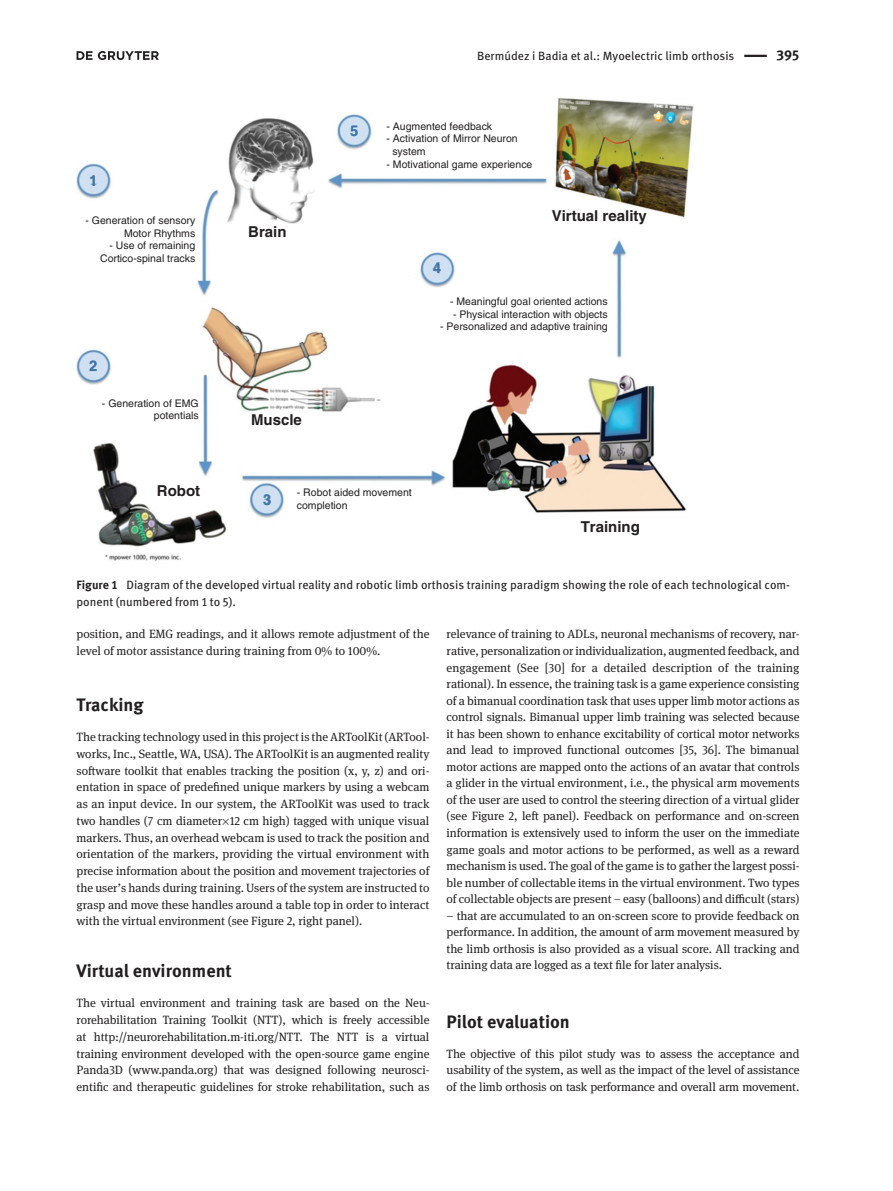
<style>
.page{position:relative;width:893px;height:1191px;background:#fff}
.page>*{position:absolute;margin:0;border:0;box-sizing:border-box;transform-origin:0 0}
.t1{font:700 18px "DG Meta Science";color:#231f20}
.t2{font:700 15px "Helvetica";color:#231f20}
.t3{font:700 15px "Helvetica";color:#3f73aa}
.t4{font:700 14.25px "DG Meta Science";color:#231f20}
.t5{font:12px/16.5px "DG Meta Serif Science";letter-spacing:-.005em;color:#231f20;text-align:justify}
.t6{font:12px/16.5px "DG Meta Science";color:#231f20}
.t7{font:10.5px/12.6px "Helvetica";color:#231f20;text-align:right}
.s1{font-weight:700}
</style>
<div class="page">
<hr style="left:744px;top:55px;width:23px;height:2px;background:#231f20">
<img style="left:77px;top:98px;width:616px;height:462px">
<svg style="left:77px;top:51px;width:82px;height:9px"></svg>
<p class="t3" style="left:89px;top:172px;width:10px">1</p>
<p class="t7" style="left:86px;top:214px;width:111px">- Generation of sensory<br>Motor Rhythms</p>
<p class="t7" style="left:100px;top:239px;width:97px">- Use of remaining<br>Cortico-spinal tracks</p>
<p class="t3" style="left:89px;top:357px;width:10px">2</p>
<p class="t7" style="left:102px;top:396px;width:98px">- Generation of EMG potentials</p>
<p class="t2" style="left:157px;top:482px;width:45px">Robot</p>
<p class="t2" style="left:248px;top:222px;width:40px">Brain</p>
<p class="t2" style="left:251px;top:410px;width:52px">Muscle</p>
<p class="t3" style="left:350px;top:122px;width:10px">5</p>
<p class="t6" style="left:477px;top:47px;width:259px">Bermúdez i Badia et al.: Myoelectric limb orthosis</p>
<p class="t4" style="left:777px;top:44px;width:24px">395</p>
<p class="t7" style="left:386px;top:120px;width:107px">- Augmented feedback</p>
<p class="t7" style="left:392px;top:132px;width:127px;text-align:left;text-indent:-6px">- Activation of Mirror Neuron system</p>
<p class="t7" style="left:386px;top:158px;width:147px">- Motivational game experience</p>
<p class="t3" style="left:433px;top:258px;width:10px">4</p>
<p class="t2" style="left:552px;top:206px;width:97px">Virtual reality</p>
<p class="t7" style="left:450px;top:295px;width:159px">- Meaningful goal oriented actions</p>
<p class="t7" style="left:453px;top:308px;width:156px">- Physical interaction with objects</p>
<p class="t7" style="left:440px;top:320px;width:169px">- Personalized and adaptive training</p>
<p class="t3" style="left:263px;top:490px;width:10px">3</p>
<p class="t7" style="left:297px;top:486px;width:116px;text-align:left">- Robot aided movement completion</p>
<p class="t2" style="left:581px;top:517px;width:61px">Training</p>
<p class="t6" style="left:77px;top:576px;width:715px"><span class="s1">Figure 1</span> Diagram of the developed virtual reality and robotic limb orthosis training paradigm showing the role of each technological com&shy;ponent (numbered from 1 to 5).</p>
<p class="t5" style="left:77px;top:626px;width:354px">position, and EMG readings, and it allows remote adjustment of the level of motor assistance during training from 0% to 100%.</p>
<p class="t5" style="left:447px;top:626px;width:354px">relevance of training to ADLs, neuronal mechanisms of recovery, nar&shy;rative, personalization or individualization, augmented feedback, and engagement (See [30] for a detailed description of the training rational). In essence, the training task is a game experience consisting of a bimanual coordination task that uses upper limb motor actions as control signals. Bimanual upper limb training was selected because it has been shown to enhance excitability of cortical motor networks and lead to improved functional outcomes [35, 36]. The bimanual motor actions are mapped onto the actions of an avatar that controls a glider in the virtual environment, i.e., the physical arm movements of the user are used to control the steering direction of a virtual glider (see Figure 2, left panel). Feedback on performance and on-screen information is extensively used to inform the user on the immediate game goals and motor actions to be performed, as well as a reward mechanism is used. The goal of the game is to gather the largest possi&shy;ble number of collectable items in the virtual environment. Two types of collectable objects are present – easy (balloons) and difficult (stars)</p>
<p class="t5" style="left:447px;top:907px;width:354px">– that are accumulated to an on-screen score to provide feedback on performance. In addition, the amount of arm movement measured by the limb orthosis is also provided as a visual score. All tracking and training data are logged as a text file for later analysis.</p>
<h1 class="t1" style="left:77px;top:690px;width:69px">Tracking</h1>
<p class="t5" style="left:77px;top:728px;width:354px">The tracking technology used in this project is the ARToolKit (ARTool&shy;works, Inc., Seattle, WA, USA). The ARToolKit is an augmented reality software toolkit that enables tracking the position (x, y, z) and ori&shy;entation in space of predefined unique markers by using a webcam as an input device. In our system, the ARToolKit was used to track two handles (7 cm diameter 12 cm high) tagged with unique visual markers. Thus, an overhead webcam is used to track the position and orientation of the markers, providing the virtual environment with precise information about the position and movement trajectories of the user’s hands during training. Users of the system are instructed to grasp and move these handles around a table top in order to interact with the virtual environment (see Figure 2, right panel).</p>
<h1 class="t1" style="left:77px;top:956px;width:157px">Virtual environment</h1>
<p class="t5" style="left:77px;top:994px;width:354px">The virtual environment and training task are based on the Neu&shy;rorehabilitation Training Toolkit (NTT), which is freely accessible at http://neurorehabilitation.m-iti.org/NTT. The NTT is a virtual training environment developed with the open-source game engine Panda3D (www.panda.org) that was designed following neurosci&shy;entific and therapeutic guidelines for stroke rehabilitation, such as</p>
<h1 class="t1" style="left:447px;top:1007px;width:125px">Pilot evaluation</h1>
<p class="t5" style="left:447px;top:1045px;width:354px">The objective of this pilot study was to assess the acceptance and usability of the system, as well as the impact of the level of assistance of the limb orthosis on task performance and overall arm movement.</p>
</div>
